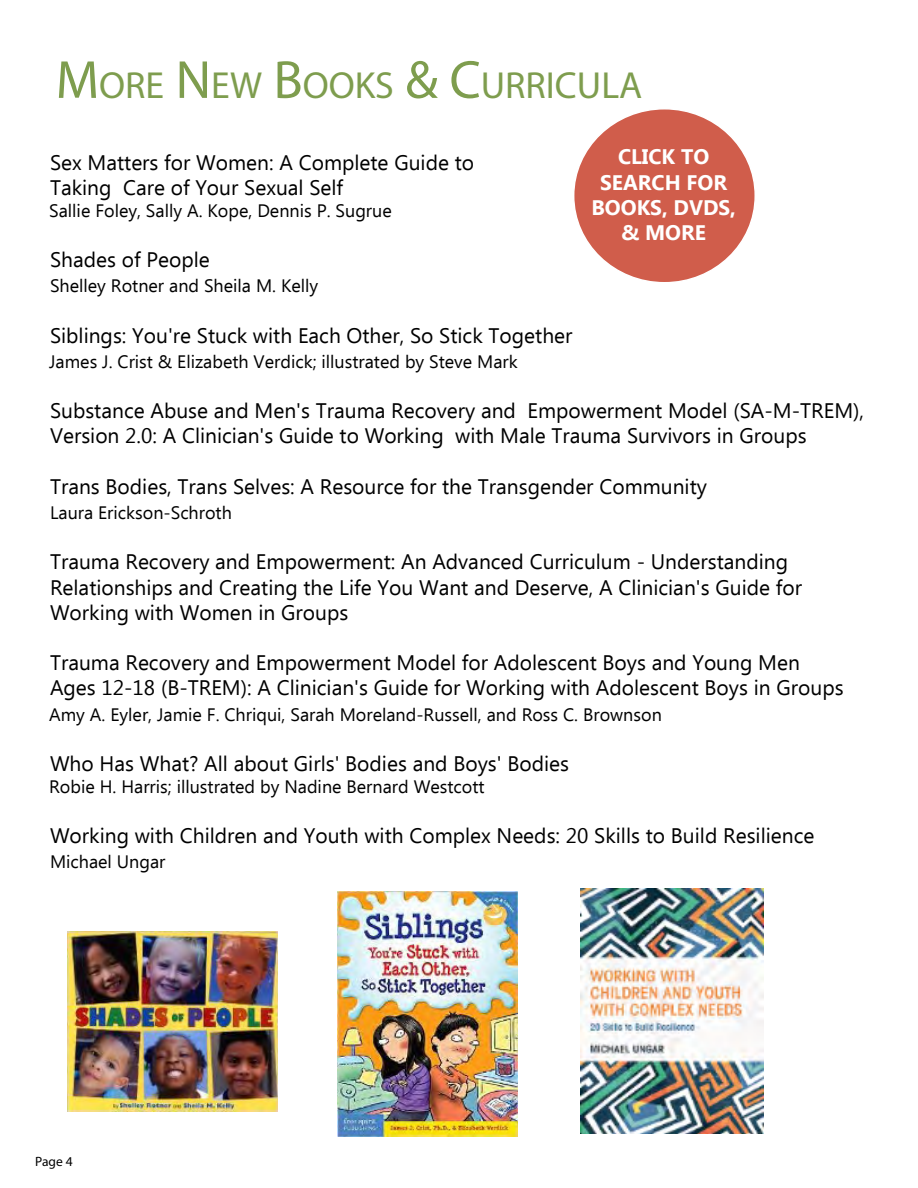
<style>
.page{position:relative;width:918px;height:1188px;background:#fff}
.page>*{position:absolute;margin:0;border:0;box-sizing:border-box;transform-origin:0 0}
.t1{font:37.8px "Myriad Pro";color:#7e9d4e}
.t2{font:21px/25.2px "Ebrima";color:#000}
.t3{font:700 21px/25.2px "Ebrima";color:#fff;text-align:center}
.t4{font:18px "Ebrima";color:#000}
.t5{font:13.5px "Myriad Pro";color:#000}
.s1{font-size:54px}
</style>
<div class="page">
<div style="left:574px;top:109px;width:181px;height:174px;background:#d05d4b;border-radius:50%"></div>
<img style="left:68px;top:932px;width:210px;height:180px">
<img style="left:338px;top:891px;width:180px;height:245px">
<img style="left:580px;top:888px;width:184px;height:246px">
<h1 class="t1" style="left:56px;top:62px;width:588px"><span class="s1">M</span>ORE <span class="s1">N</span>EW <span class="s1">B</span>OOKS <span class="s1">&amp; C</span>URRICULA</h1>
<p class="t3" style="left:591px;top:145px;width:146px">CLICK TO<br>SEARCH FOR<br>BOOKS, DVDS, &amp; MORE</p>
<p class="t2" style="left:50px;top:151px;width:426px">Sex Matters for Women: A Complete Guide to<br>Taking Care of Your Sexual Self</p>
<p class="t4" style="left:49px;top:198px;width:344px">Sallie Foley, Sally A. Kope, Dennis P. Sugrue</p>
<p class="t2" style="left:50px;top:248px;width:161px">Shades of People</p>
<p class="t4" style="left:50px;top:273px;width:270px">Shelley Rotner and Sheila M. Kelly</p>
<p class="t2" style="left:50px;top:324px;width:524px">Siblings: You're Stuck with Each Other, So Stick Together</p>
<p class="t4" style="left:49px;top:349px;width:470px">James J. Crist &amp; Elizabeth Verdick; illustrated by Steve Mark</p>
<p class="t2" style="left:50px;top:400px;width:816px">Substance Abuse and Men's Trauma Recovery and Empowerment Model (SA-M-TREM),<br>Version 2.0: A Clinician's Guide to Working with Male Trauma Survivors in Groups</p>
<p class="t2" style="left:50px;top:475px;width:658px">Trans Bodies, Trans Selves: A Resource for the Transgender Community</p>
<p class="t4" style="left:50px;top:500px;width:183px">Laura Erickson-Schroth</p>
<p class="t2" style="left:50px;top:551px;width:754px">Trauma Recovery and Empowerment: An Advanced Curriculum - Understanding<br>Relationships and Creating the Life You Want and Deserve, A Clinician's Guide for<br>Working with Women in Groups</p>
<p class="t2" style="left:50px;top:652px;width:795px">Trauma Recovery and Empowerment Model for Adolescent Boys and Young Men<br>Ages 12-18 (B-TREM): A Clinician's Guide for Working with Adolescent Boys in Groups</p>
<p class="t4" style="left:49px;top:702px;width:614px">Amy A. Eyler, Jamie F. Chriqui, Sarah Moreland-Russell, and Ross C. Brownson</p>
<p class="t2" style="left:50px;top:752px;width:521px">Who Has What? All about Girls' Bodies and Boys' Bodies</p>
<p class="t4" style="left:49px;top:774px;width:437px">Robie H. Harris; illustrated by Nadine Bernard Westcott</p>
<p class="t2" style="left:50px;top:824px;width:766px">Working with Children and Youth with Complex Needs: 20 Skills to Build Resilience</p>
<p class="t4" style="left:50px;top:849px;width:117px">Michael Ungar</p>
<p class="t5" style="left:35px;top:1153px;width:39px">Page 4</p>
</div>
